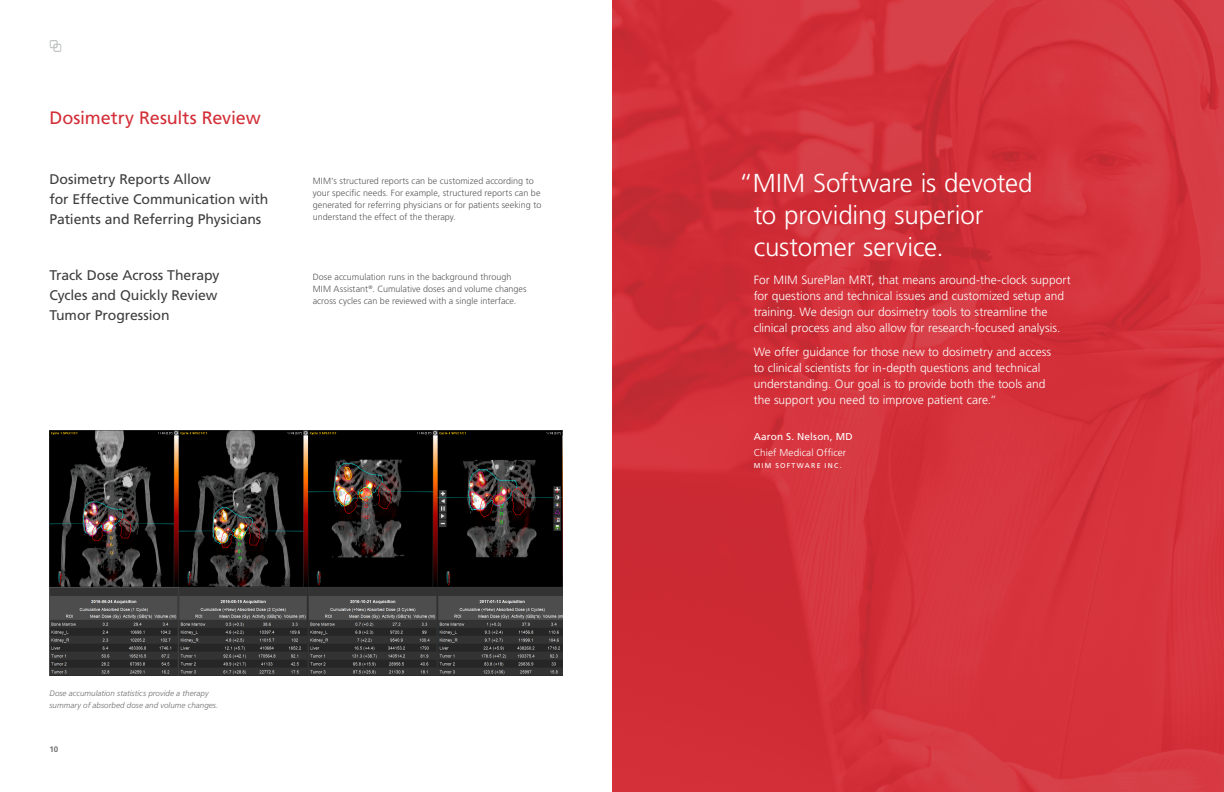
<style>
.page{position:relative;width:1224px;height:792px;background:#fff}
.page>*{position:absolute;margin:0;border:0;box-sizing:border-box;transform-origin:0 0}
.t1{font:300 26px/32px "Frutiger LT Std";letter-spacing:-.005em;color:#fff}
.H3_Roman{font:18px "Frutiger LT Std";letter-spacing:-.01em;color:#d32f38}
.H4_Phrase_Paragraph_Header{font:14px/20px "Frutiger LT Std";letter-spacing:-.01em;color:#3e3e3f}
.Small_Quote{font:300 12px/16px "Frutiger LT Std";color:#fff}
.Quote_Attribution_Person_Title{font:300 10px "Frutiger LT Std";letter-spacing:.01em;color:#fff}
.Quote_Attribution_Person_Name{font:10px "Frutiger LT Std";letter-spacing:.015em;color:#fff}
.Body_Copy{font:300 9px/12px "Frutiger LT Std";letter-spacing:.005em;color:#57585a}
.t2{font:italic 300 8px/12px "Frutiger LT Std";letter-spacing:.005em;color:#6c6d70}
.t3{font:700 8px "Frutiger LT Std";color:#6c6d70}
.Quote_Person_Location{font:7px "Frutiger LT Std";letter-spacing:.17em;color:#fff}
</style>
<div class="page">
<svg style="left:50px;top:40px;width:12px;height:12px"></svg>
<img style="left:50px;top:431px;width:512px;height:244px">
<div style="left:612px;top:0;width:612px;height:792px;background:#d32f38"></div>
<p class="H3_Roman" style="left:50px;top:107px;width:213px">Dosimetry Results Review</p>
<p class="H4_Phrase_Paragraph_Header" style="left:50px;top:169px;width:220px">Dosimetry Reports Allow<br>for Effective Communication with<br>Patients and Referring Physicians</p>
<p class="Body_Copy" style="left:313px;top:175px;width:230px">MIM’s structured reports can be customized according to your specific needs. For example, structured reports can be generated for referring physicians or for patients seeking to understand the effect of the therapy.</p>
<p class="H4_Phrase_Paragraph_Header" style="left:50px;top:265px;width:172px">Track Dose Across Therapy<br>Cycles and Quickly Review<br>Tumor Progression</p>
<p class="Body_Copy" style="left:313px;top:271px;width:215px">Dose accumulation runs in the background through<br>MIM Assistant<sup>®</sup>. Cumulative doses and volume changes across cycles can be reviewed with a single interface.</p>
<p class="t2" style="left:50px;top:687px;width:170px">Dose accumulation statistics provide a therapy summary of absorbed dose and volume changes.</p>
<p class="t3" style="left:49px;top:745px;width:10px">10</p>
<p class="t1" style="left:754px;top:167px;width:281px;text-indent:-15px">“MIM Software is devoted to providing superior customer service.</p>
<p class="Small_Quote" style="left:754px;top:272px;width:319px">For MIM SurePlan MRT, that means around-the-clock support for questions and technical issues and customized setup and training. We design our dosimetry tools to streamline the clinical process and also allow for research-focused analysis.</p>
<p class="Small_Quote" style="left:754px;top:344px;width:299px">We offer guidance for those new to dosimetry and access to clinical scientists for in-depth questions and technical understanding. Our goal is to provide both the tools and the support you need to improve patient care.”</p>
<p class="Quote_Attribution_Person_Name" style="left:754px;top:431px;width:100px">Aaron S. Nelson, MD</p>
<p class="Quote_Attribution_Person_Title" style="left:754px;top:447px;width:94px">Chief Medical Officer</p>
<p class="Quote_Person_Location" style="left:754px;top:461px;width:89px">MIM SOFTWARE INC.</p>
</div>
